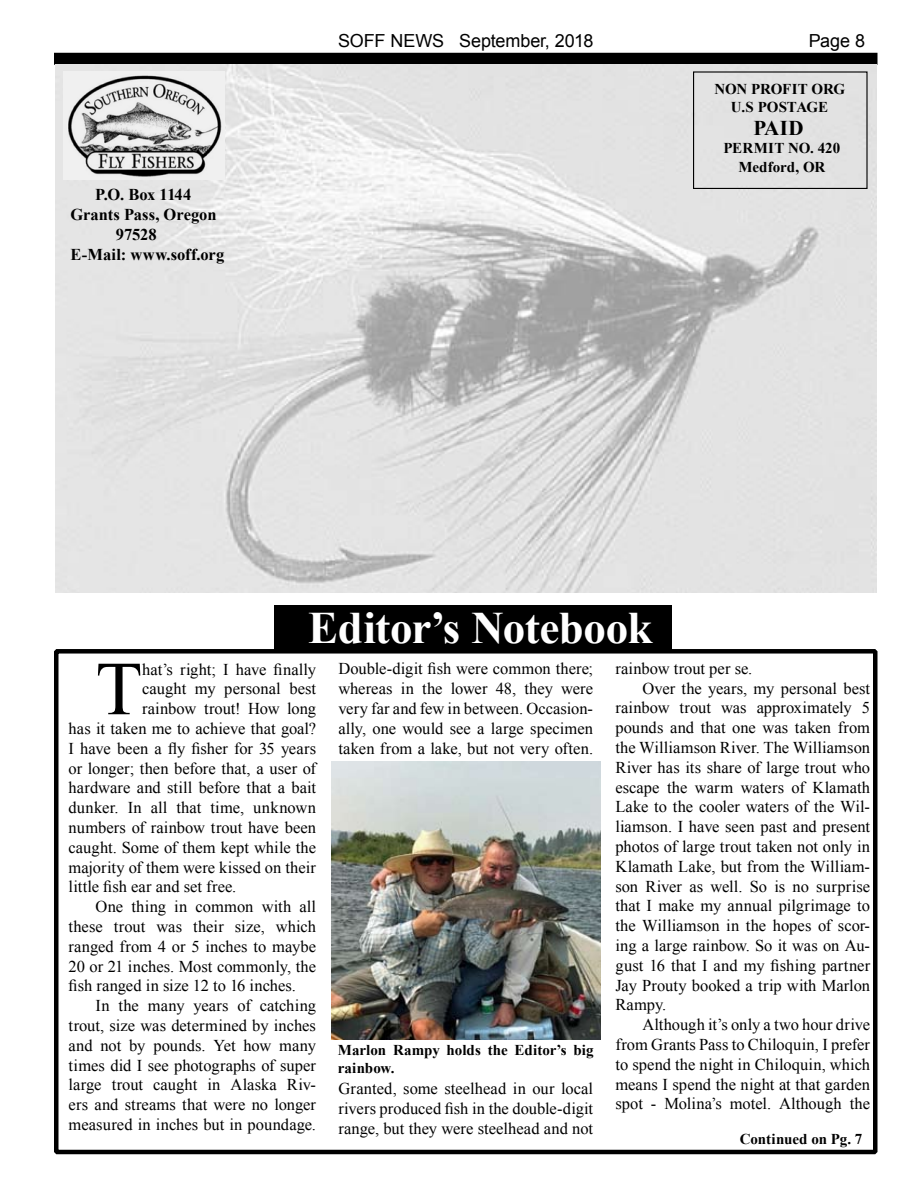
<style>
.page{position:relative;width:918px;height:1188px;background:#fff}
.page>*{position:absolute;margin:0;border:0;box-sizing:border-box;transform-origin:0 0}
.t1{font:76.35px "Times New Roman";color:#000}
.t2{font:700 45px "Times New Roman";letter-spacing:-.01em;color:#fff}
.t3{font:700 21px "Times New Roman";color:#000}
.t4{font:18px "Arial";letter-spacing:-.005em;color:#000}
.t5{font:16.5px/19.8px "Times New Roman";color:#000;text-align:justify}
.t6{font:700 16.5px "Times New Roman";color:#000}
.t7{font:700 15px/18px "Times New Roman";color:#000;text-align:center}
</style>
<div class="page">
<div style="left:54px;top:53px;width:824px;height:12px;background:#000"></div>
<div style="left:274px;top:605px;width:398px;height:49px;background:#000"></div>
<div style="left:54px;top:649px;width:824px;height:505px;border:4px solid #000"></div>
<img style="left:56px;top:64px;width:820px;height:528px">
<div style="left:693px;top:71px;width:175px;height:118px;border:1px solid #000"></div>
<img style="left:63px;top:72px;width:162px;height:107px">
<img style="left:331px;top:762px;width:269px;height:278px">
<p class="t4" style="left:338px;top:29px;width:257px">SOFF NEWS September, 2018</p>
<p class="t4" style="left:809px;top:29px;width:58px">Page 8</p>
<p class="t6" style="left:95px;top:183px;width:98px">P.O. Box 1144</p>
<p class="t6" style="left:70px;top:203px;width:148px">Grants Pass, Oregon</p>
<p class="t6" style="left:116px;top:223px;width:42px">97528</p>
<p class="t6" style="left:70px;top:243px;width:155px">E-Mail: www.soff.org</p>
<p class="t7" style="left:714px;top:80px;width:132px">NON PROFIT ORG<br>U.S POSTAGE</p>
<p class="t3" style="left:753px;top:113px;width:52px">PAID</p>
<p class="t7" style="left:723px;top:137px;width:118px;line-height:19.5px">PERMIT NO. 420<br>Medford, OR</p>
<h2 class="t2" style="left:308px;top:597px;width:346px">Editor’s Notebook</h2>
<h1 class="t1" style="left:96px;top:637px;width:48px">T</h1>
<p class="t5" style="left:142px;top:659px;width:175px">hat’s right; I have finally</p>
<p class="t5" style="left:142px;top:679px;width:175px">caught my personal best</p>
<p class="t5" style="left:142px;top:699px;width:175px">rainbow trout! How long</p>
<p class="t5" style="left:69px;top:718px;width:249px">has it taken me to achieve that goal?</p>
<p class="t5" style="left:69px;top:738px;width:249px">I have been a fly fisher for 35 years</p>
<p class="t5" style="left:69px;top:758px;width:249px">or longer; then before that, a user of</p>
<p class="t5" style="left:69px;top:778px;width:249px">hardware and still before that a bait</p>
<p class="t5" style="left:69px;top:798px;width:249px">dunker. In all that time, unknown</p>
<p class="t5" style="left:69px;top:817px;width:249px">numbers of rainbow trout have been</p>
<p class="t5" style="left:69px;top:837px;width:249px">caught. Some of them kept while the</p>
<p class="t5" style="left:69px;top:857px;width:249px">majority of them were kissed on their</p>
<p class="t5" style="left:69px;top:877px;width:169px">little fish ear and set free.</p>
<p class="t5" style="left:96px;top:897px;width:222px">One thing in common with all</p>
<p class="t5" style="left:69px;top:916px;width:249px">these trout was their size, which</p>
<p class="t5" style="left:69px;top:936px;width:249px">ranged from 4 or 5 inches to maybe</p>
<p class="t5" style="left:69px;top:956px;width:249px">20 or 21 inches. Most commonly, the</p>
<p class="t5" style="left:69px;top:976px;width:229px">fish ranged in size 12 to 16 inches.</p>
<p class="t5" style="left:96px;top:996px;width:222px">In the many years of catching</p>
<p class="t5" style="left:69px;top:1015px;width:249px">trout, size was determined by inches</p>
<p class="t5" style="left:69px;top:1035px;width:249px">and not by pounds. Yet how many</p>
<p class="t5" style="left:69px;top:1055px;width:249px">times did I see photographs of super</p>
<p class="t5" style="left:69px;top:1075px;width:249px">large trout caught in Alaska Riv-</p>
<p class="t5" style="left:69px;top:1095px;width:249px">ers and streams that were no longer</p>
<p class="t5" style="left:69px;top:1114px;width:249px">measured in inches but in poundage.</p>
<p class="t5" style="left:338px;top:659px;width:256px">Double-digit fish were common there; whereas in the lower 48, they were very far and few in between. Occasion&shy;ally, one would see a large specimen taken from a lake, but not very often.</p>
<p class="t7" style="left:338px;top:1041px;width:257px;text-align:left">Marlon Rampy holds the Editor’s big rainbow.</p>
<p class="t5" style="left:338px;top:1079px;width:256px">Granted, some steelhead in our local rivers produced fish in the double-digit range, but they were steelhead and not</p>
<p class="t5" style="left:615px;top:658px;width:139px">rainbow trout per se.</p>
<p class="t5" style="left:642px;top:678px;width:229px">Over the years, my personal best</p>
<p class="t5" style="left:615px;top:698px;width:256px">rainbow trout was approximately 5</p>
<p class="t5" style="left:615px;top:718px;width:256px">pounds and that one was taken from</p>
<p class="t5" style="left:615px;top:737px;width:256px">the Williamson River. The Williamson</p>
<p class="t5" style="left:615px;top:757px;width:256px">River has its share of large trout who</p>
<p class="t5" style="left:615px;top:777px;width:256px">escape the warm waters of Klamath</p>
<p class="t5" style="left:615px;top:797px;width:256px">Lake to the cooler waters of the Wil-</p>
<p class="t5" style="left:615px;top:817px;width:256px">liamson. I have seen past and present</p>
<p class="t5" style="left:615px;top:836px;width:256px">photos of large trout taken not only in</p>
<p class="t5" style="left:615px;top:856px;width:256px">Klamath Lake, but from the William-</p>
<p class="t5" style="left:615px;top:876px;width:256px">son River as well. So is no surprise</p>
<p class="t5" style="left:615px;top:896px;width:256px">that I make my annual pilgrimage to</p>
<p class="t5" style="left:615px;top:916px;width:256px">the Williamson in the hopes of scor-</p>
<p class="t5" style="left:615px;top:935px;width:256px">ing a large rainbow. So it was on Au-</p>
<p class="t5" style="left:615px;top:955px;width:256px">gust 16 that I and my fishing partner</p>
<p class="t5" style="left:615px;top:975px;width:256px">Jay Prouty booked a trip with Marlon</p>
<p class="t5" style="left:615px;top:995px;width:52px">Rampy.</p>
<p class="t5" style="left:642px;top:1015px;width:229px">Although it’s only a two hour drive</p>
<p class="t5" style="left:615px;top:1034px;width:256px">from Grants Pass to Chiloquin, I prefer</p>
<p class="t5" style="left:615px;top:1054px;width:256px">to spend the night in Chiloquin, which</p>
<p class="t5" style="left:615px;top:1074px;width:256px">means I spend the night at that garden</p>
<p class="t5" style="left:615px;top:1094px;width:256px">spot - Molina’s motel. Although the</p>
<p class="t7" style="left:740px;top:1129px;width:124px">Continued on Pg. 7</p>
</div>
